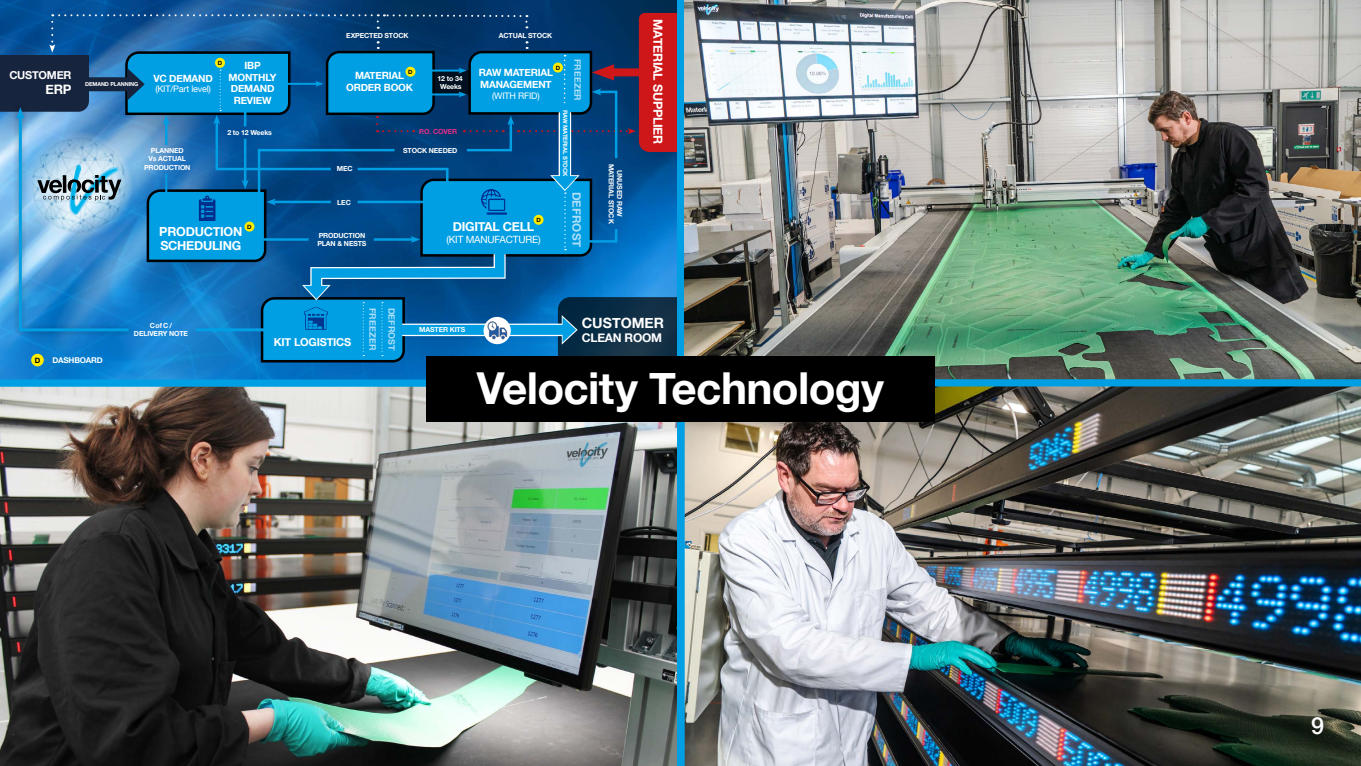
<style>
.page{position:relative;width:1361px;height:766px;background:#fff}
.page>*{position:absolute;margin:0;border:0;box-sizing:border-box;transform-origin:0 0}
.t1{font:700 44px "Helvetica Neue";letter-spacing:-.015em;color:#fff}
.t2{font:500 23.4px "Helvetica Neue";color:#fff}
.t3{font:700 14.2px "Helvetica Neue";color:#fff}
.t4{font:700 13px "Helvetica Neue";color:#fff}
.t5{font:700 12.5px/14px "Helvetica Neue";letter-spacing:-.02em;color:#fff}
.t6{font:700 12px "Helvetica Neue";letter-spacing:-.02em;color:#fff}
.t7{font:700 11.7px "Helvetica Neue";color:#afdff9}
.t8{font:700 11px "Helvetica Neue";letter-spacing:-.02em;color:#fff}
.t9{font:700 10px/11.5px "Helvetica Neue";letter-spacing:-.02em;color:#fff;text-align:center}
.t10{font:10px "Helvetica Neue";letter-spacing:-.02em;color:#fff}
.t11{font:9px "Helvetica Neue";letter-spacing:-.02em;color:#fff}
.t12{font:700 9px "Helvetica Neue";letter-spacing:.01em;color:#afdff9}
.t13{font:700 8px "Helvetica Neue";letter-spacing:-.02em;color:#fff}
.t14{font:700 7.4px "Helvetica Neue";color:#000}
.t15{font:700 7px/8.4px "Helvetica Neue";letter-spacing:-.02em;color:#fff;text-align:center}
.t16{font:700 7px "Helvetica Neue";letter-spacing:-.02em;color:#e82d88}
.t17{font:700 6px "Helvetica Neue";letter-spacing:-.02em;color:#fff}
.t18{font:700 5.9px "Helvetica Neue";color:#000}
.t19{font:700 5.5px "Helvetica Neue";letter-spacing:-.02em;color:#fff}
</style>
<div class="page">
<img style="left:684px;top:0;width:677px;height:379px">
<img style="left:684px;top:379px;width:677px;height:386px">
<img style="left:0;top:386px;width:684px;height:379px">
<svg style="left:0;top:0;width:684px;height:386px;background:#186ca7"></svg>
<div style="left:426px;top:356px;width:509px;height:65px;background:#000"></div>
<h3 class="t8" style="left:9px;top:67px;width:64px">CUSTOMER</h3>
<h3 class="t4" style="left:46px;top:79px;width:27px">ERP</h3>
<p class="t19" style="left:85px;top:80px;width:55px">DEMAND PLANNING</p>
<p class="t18" style="left:218px;top:58px;width:6px">D</p>
<h3 class="t9" style="left:229px;top:60px;width:50px">IBP<br>MONTHLY<br>DEMAND<br>REVIEW</h3>
<h3 class="t9" style="left:153px;top:72px;width:61px">VC DEMAND</h3>
<p class="t11" style="left:155px;top:83px;width:57px">(KIT/Part level)</p>
<p class="t15" style="left:346px;top:31px;width:64px">EXPECTED STOCK</p>
<p class="t15" style="left:499px;top:31px;width:55px">ACTUAL STOCK</p>
<p class="t18" style="left:408px;top:67px;width:6px">D</p>
<h3 class="t9" style="left:346px;top:70px;width:68px;line-height:12px">MATERIAL<br>ORDER BOOK</h3>
<p class="t15" style="left:437px;top:75px;width:27px;line-height:7.5px">12 to 34<br>Weeks</p>
<p class="t18" style="left:556px;top:63px;width:6px">D</p>
<h3 class="t9" style="left:479px;top:67px;width:76px;line-height:12px;text-align:left">RAW MATERIAL<br>MANAGEMENT</h3>
<p class="t11" style="left:492px;top:89px;width:49px">(WITH RFID)</p>
<p class="t12" style="left:585px;top:59px;width:44px;rotate:90deg">FREEZER</p>
<p class="t17" style="left:570px;top:110px;width:68px;rotate:90deg">RAW MATERIAL STOCK</p>
<p class="t16" style="left:419px;top:126px;width:40px">P.O. COVER</p>
<p class="t15" style="left:227px;top:128px;width:46px">2 to 12 Weeks</p>
<p class="t15" style="left:151px;top:146px;width:34px">PLANNED</p>
<p class="t15" style="left:403px;top:146px;width:56px">STOCK NEEDED</p>
<p class="t15" style="left:144px;top:155px;width:48px">Vs ACTUAL<br>PRODUCTION</p>
<p class="t15" style="left:337px;top:164px;width:17px">MEC</p>
<p class="t15" style="left:623px;top:163px;width:62px;rotate:90deg">UNUSED RAW<br>MATERIAL STOCK</p>
<h3 class="t7" style="left:586px;top:192px;width:57px;rotate:90deg">DEFROST</h3>
<p class="t15" style="left:337px;top:198px;width:15px">LEC</p>
<p class="t18" style="left:536px;top:215px;width:6px">D</p>
<h3 class="t5" style="left:453px;top:219px;width:83px">DIGITAL CELL</h3>
<h3 class="t10" style="left:446px;top:232px;width:96px">(KIT MANUFACTURE)</h3>
<p class="t18" style="left:247px;top:222px;width:6px">D</p>
<h3 class="t5" style="left:159px;top:225px;width:84px">PRODUCTION<br>SCHEDULING</h3>
<p class="t15" style="left:317px;top:231px;width:51px;text-align:left">PRODUCTION<br>PLAN &amp; NESTS</p>
<h3 class="t5" style="left:665px;top:19px;width:126px;rotate:90deg">MATERIAL SUPPLIER</h3>
<p class="t15" style="left:134px;top:321px;width:56px">C of C /<br>DELIVERY NOTE</p>
<h3 class="t8" style="left:274px;top:333px;width:79px">KIT LOGISTICS</h3>
<p class="t12" style="left:380px;top:308px;width:44px;rotate:90deg">FREEZER</p>
<p class="t12" style="left:399px;top:307px;width:44px;rotate:90deg">DEFROST</p>
<h3 class="t3" style="left:582px;top:311px;width:84px">CUSTOMER</h3>
<p class="t15" style="left:419px;top:326px;width:48px">MASTER KITS</p>
<h3 class="t6" style="left:582px;top:328px;width:82px">CLEAN ROOM</h3>
<p class="t14" style="left:35px;top:354px;width:7px">D</p>
<p class="t13" style="left:52px;top:354px;width:52px">DASHBOARD</p>
<h1 class="t1" style="left:477px;top:354px;width:409px">Velocity Technology</h1>
<h2 class="t2" style="left:1311px;top:707px;width:15px">9</h2>
</div>
